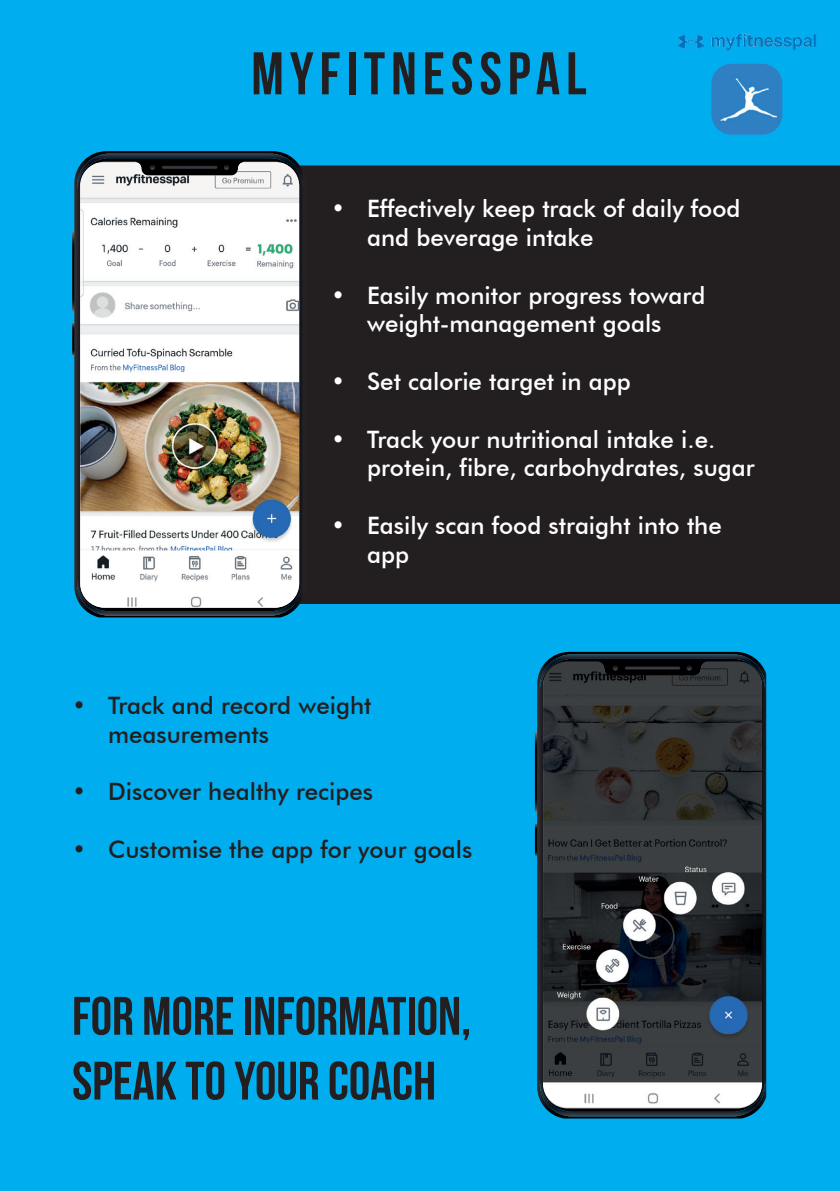
<style>
.page{position:relative;width:840px;height:1191px;background:#fff}
.page>*{position:absolute;margin:0;border:0;box-sizing:border-box;transform-origin:0 0}
.t1{font:60px "Bebas Neue";letter-spacing:.1em;color:#231f20}
.t2{font:54px/64.8px "Bebas Neue";color:#231f20}
.t3{font:500 24px/28.8px "Futura BT";color:#fff}
.t4{font:500 24px/28.8px "Futura BT";color:#231f20}
</style>
<div class="page">
<div style="left:0;top:0;width:839px;height:1191px;background:#00aeef"></div>
<div style="left:304px;top:165px;width:535px;height:439px;background:#231f20"></div>
<svg style="left:72px;top:230px;width:2px;height:82px"></svg>
<svg style="left:72px;top:322px;width:2px;height:34px"></svg>
<svg style="left:74px;top:151px;width:230px;height:466px;background:#1e2f3a"></svg>
<img style="left:77px;top:154px;width:225px;height:36px">
<img style="left:77px;top:579px;width:225px;height:36px">
<img style="left:80px;top:163px;width:219px;height:445px">
<svg style="left:534px;top:731px;width:3px;height:82px"></svg>
<svg style="left:534px;top:822px;width:3px;height:34px"></svg>
<svg style="left:537px;top:652px;width:228px;height:466px;background:#1b2932"></svg>
<img style="left:539px;top:654px;width:225px;height:37px">
<img style="left:539px;top:1079px;width:225px;height:37px">
<img style="left:542px;top:661px;width:219px;height:446px">
<div style="left:711px;top:64px;width:70px;height:71px;background:#307fc3;border-radius:20px"></div>
<img style="left:720px;top:78px;width:57px;height:44px">
<img style="left:678px;top:31px;width:138px;height:47px">
<p class="t1" style="left:251px;top:41px;width:336px">MYFITNESSPAL</p>
<p class="t3" style="left:367px;top:194px;width:374px;text-indent:-36px">• Effectively keep track of daily food and beverage intake</p>
<p class="t3" style="left:331px;top:280px;width:375px;text-align:center">• Easily monitor progress toward weight-management goals</p>
<p class="t3" style="left:331px;top:367px;width:301px">• Set calorie target in app</p>
<p class="t3" style="left:367px;top:424px;width:389px;text-indent:-36px">• Track your nutritional intake i.e. protein, fibre, carbohydrates, sugar</p>
<p class="t3" style="left:367px;top:511px;width:356px;text-indent:-36px">• Easily scan food straight into the app</p>
<p class="t4" style="left:108px;top:691px;width:265px;text-indent:-36px">• Track and record weight measurements</p>
<p class="t4" style="left:72px;top:777px;width:302px">• Discover healthy recipes</p>
<p class="t4" style="left:72px;top:835px;width:401px">• Customise the app for your goals</p>
<p class="t2" style="left:72px;top:983px;width:400px">FOR MORE INFORMATION,<br>SPEAK TO YOUR COACH</p>
</div>
